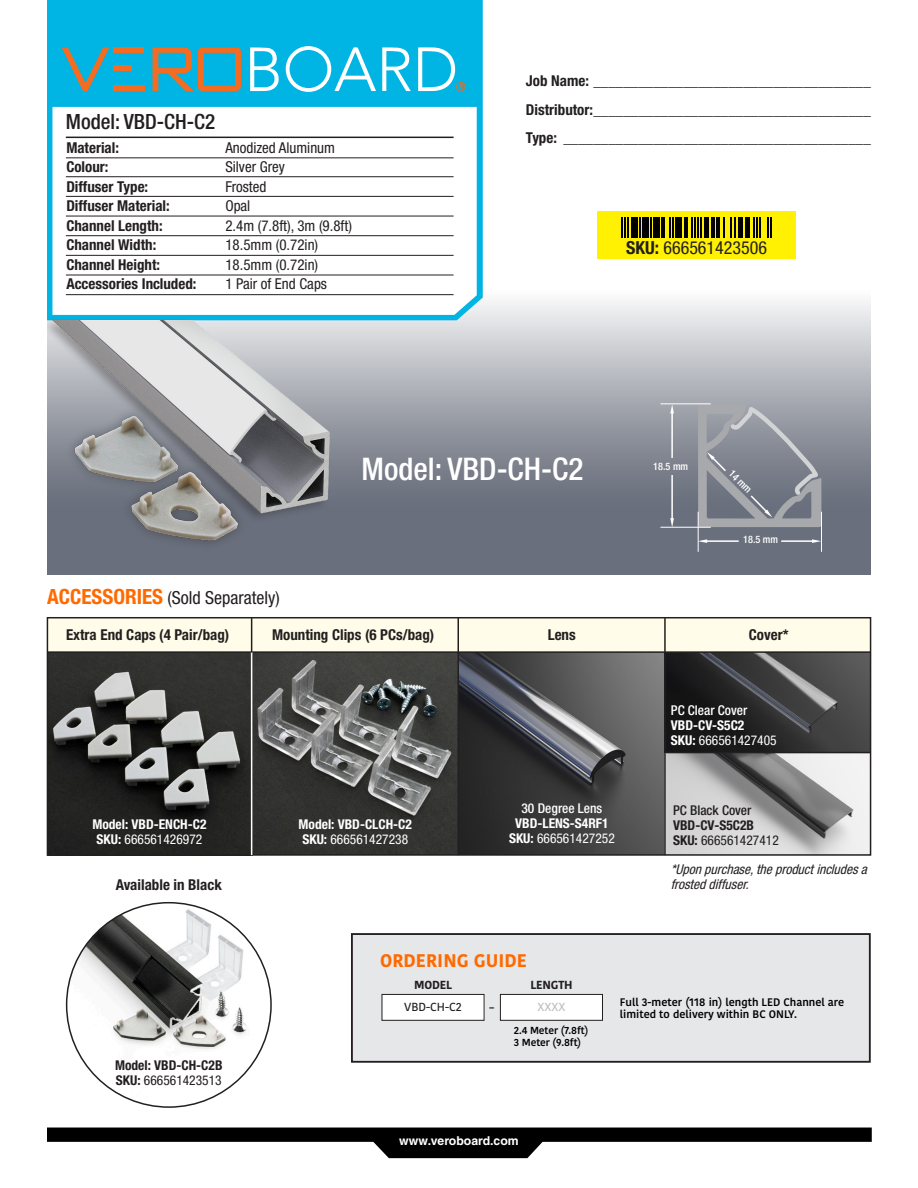
<style>
.page{position:relative;width:918px;height:1188px;background:#fff}
.page>*{position:absolute;margin:0;border:0;box-sizing:border-box;transform-origin:0 0}
.t1{font:500 condensed 31.2px "Helvetica Neue LT Std";color:#fff}
.t2{font:500 condensed 21px "Helvetica Neue LT Std";color:#231f20}
.t3{font:700 18.15px "Kohinoor Bangla";color:#ff6a00}
.t4{font:condensed 18px "Helvetica Neue LT Std";color:#231f20}
.t5{font:700 condensed 15px "Helvetica Neue LT Std";color:#231f20}
.t6{font:condensed 15px "Helvetica Neue LT Std";color:#231f20}
.t7{font:condensed 13.5px "Helvetica Neue LT Std";color:#fff}
.t8{font:700 condensed 13.5px "Helvetica Neue LT Std";color:#fff}
.t9{font:italic condensed 13.5px/15px "Helvetica Neue LT Std";color:#231f20}
.t10{font:condensed 13.5px "Helvetica Neue LT Std";color:#231f20}
.t11{font:700 condensed 13.5px "Helvetica Neue LT Std";color:#231f20}
.t12{font:500 condensed 13.5px "Helvetica Neue LT Std";color:#fff}
.t13{font:500 condensed 13.5px "Helvetica Neue LT Std";color:#231f20}
.t14{font:700 12.3px "Helvetica CE";color:#fff}
.t15{font:500 11.7px/21.9px "Kohinoor Bangla";letter-spacing:-.005em;color:#231f20;text-align:center}
.t16{font:700 11.7px/21.9px "Kohinoor Bangla";letter-spacing:-.02em;color:#231f20;text-align:center}
.t17{font:600 10.95px/12.5px "Kohinoor Bangla";color:#000}
.t18{font:600 10.2px/12.3px "Kohinoor Bangla";letter-spacing:-.01em;color:#000}
.t19{font:500 condensed 10.2px "Helvetica Neue LT Std";color:#fff}
.t20{font:700 9.6px "Kohinoor Bangla";color:#231f20}
.s1{font-weight:700}
.s2{font-weight:700;font-size:21px;color:#ff6a00}
.s3{font-weight:500;color:#bcbec0}
</style>
<div class="page">
<svg style="left:47px;top:301px;width:824px;height:274px;background:#979ca4"></svg>
<svg style="left:47px;top:0;width:436px;height:320px"></svg>
<img style="left:459px;top:653px;width:205px;height:200px">
<img style="left:67px;top:903px;width:204px;height:204px;border-radius:102px">
<div style="left:597px;top:212px;width:199px;height:47px;background:#fff101"></div>
<hr style="left:66px;top:137px;width:388px;height:1px;background:#231f20">
<hr style="left:66px;top:158px;width:388px;height:1px;background:#231f20">
<hr style="left:66px;top:176px;width:388px;height:1px;background:#231f20">
<hr style="left:66px;top:196px;width:388px;height:1px;background:#231f20">
<hr style="left:66px;top:216px;width:388px;height:1px;background:#231f20">
<hr style="left:66px;top:235px;width:388px;height:1px;background:#231f20">
<hr style="left:66px;top:255px;width:388px;height:1px;background:#231f20">
<hr style="left:66px;top:275px;width:388px;height:1px;background:#231f20">
<hr style="left:66px;top:294px;width:388px;height:1px;background:#231f20">
<svg style="left:47px;top:1128px;width:825px;height:30px"></svg>
<img style="left:47px;top:320px;width:310px;height:239px">
<svg style="left:781px;top:539px;width:40px;height:4px"></svg>
<svg style="left:699px;top:539px;width:40px;height:4px"></svg>
<svg style="left:670px;top:405px;width:4px;height:53px"></svg>
<svg style="left:670px;top:475px;width:4px;height:52px"></svg>
<svg style="left:698px;top:404px;width:123px;height:123px;background:#8f939b"></svg>
<hr style="left:821px;top:512px;width:1px;height:40px;background:#fff">
<hr style="left:698px;top:512px;width:1px;height:40px;background:#fff">
<hr style="left:660px;top:404px;width:51px;height:1px;background:#fff">
<hr style="left:660px;top:527px;width:51px;height:1px;background:#fff">
<div style="left:113px;top:47px;width:31px;height:6px;background:#f36c21"></div>
<svg style="left:153px;top:47px;width:88px;height:44px;background:#669590"></svg>
<svg style="left:250px;top:47px;width:29px;height:44px"></svg>
<svg style="left:418px;top:47px;width:48px;height:44px"></svg>
<svg style="left:62px;top:47px;width:47px;height:44px;background:#3ca2b2"></svg>
<svg style="left:382px;top:47px;width:29px;height:44px"></svg>
<div style="left:113px;top:86px;width:31px;height:5px;background:#f36c21"></div>
<div style="left:113px;top:66px;width:18px;height:5px;background:#f36c21"></div>
<svg style="left:286px;top:46px;width:90px;height:46px"></svg>
<img style="left:65px;top:394px;width:183px;height:176px">
<div style="left:352px;top:934px;width:518px;height:128px;background:#e6e7e9"></div>
<div style="left:351px;top:933px;width:520px;height:130px;border:2px solid #231f20"></div>
<div style="left:382px;top:994px;width:102px;height:26px;background:#fff"></div>
<div style="left:381px;top:994px;width:104px;height:27px;border:1px solid #231f20"></div>
<div style="left:500px;top:994px;width:102px;height:26px;background:#fff"></div>
<div style="left:500px;top:994px;width:103px;height:27px;border:1px solid #231f20"></div>
<hr style="left:621px;top:217px;width:2px;height:20px;background:#000">
<svg style="left:625px;top:217px;width:4px;height:20px"></svg>
<div style="left:631px;top:217px;width:6px;height:20px;background:#000"></div>
<svg style="left:639px;top:217px;width:1px;height:20px"></svg>
<div style="left:642px;top:217px;width:6px;height:20px;background:#000"></div>
<svg style="left:650px;top:217px;width:1px;height:20px"></svg>
<div style="left:653px;top:217px;width:6px;height:20px;background:#000"></div>
<hr style="left:661px;top:217px;width:3px;height:20px;background:#000">
<svg style="left:669px;top:217px;width:1px;height:20px"></svg>
<hr style="left:672px;top:217px;width:2px;height:20px;background:#000">
<div style="left:675px;top:217px;width:7px;height:20px;background:#000"></div>
<hr style="left:685px;top:217px;width:3px;height:20px;background:#000">
<hr style="left:691px;top:217px;width:2px;height:20px;background:#000">
<hr style="left:694px;top:217px;width:2px;height:20px;background:#000">
<hr style="left:697px;top:217px;width:2px;height:20px;background:#000">
<svg style="left:701px;top:217px;width:1px;height:20px"></svg>
<hr style="left:704px;top:217px;width:4px;height:20px;background:#000">
<hr style="left:712px;top:217px;width:3px;height:20px;background:#000">
<hr style="left:716px;top:217px;width:4px;height:20px;background:#000">
<svg style="left:723px;top:217px;width:1px;height:20px"></svg>
<svg style="left:731px;top:217px;width:4px;height:20px"></svg>
<hr style="left:739px;top:217px;width:4px;height:20px;background:#000">
<div style="left:745px;top:217px;width:5px;height:20px;background:#000"></div>
<svg style="left:753px;top:217px;width:1px;height:20px"></svg>
<hr style="left:756px;top:217px;width:2px;height:20px;background:#000">
<hr style="left:759px;top:217px;width:2px;height:20px;background:#000">
<hr style="left:767px;top:217px;width:2px;height:20px;background:#000">
<hr style="left:770px;top:217px;width:2px;height:20px;background:#000">
<div style="left:47px;top:617px;width:824px;height:35px;background:#fffde9"></div>
<img style="left:50px;top:653px;width:408px;height:200px">
<img style="left:666px;top:653px;width:202px;height:200px">
<div style="left:47px;top:617px;width:824px;height:239px;border:2px solid #231f20"></div>
<hr style="left:47px;top:651px;width:824px;height:2px;background:#231f20">
<hr style="left:251px;top:652px;width:1px;height:203px;background:#fff">
<hr style="left:251px;top:618px;width:1px;height:35px;background:#231f20">
<hr style="left:458px;top:618px;width:1px;height:237px;background:#231f20">
<hr style="left:664px;top:618px;width:2px;height:237px;background:#231f20">
<hr style="left:666px;top:752px;width:205px;height:1px;background:#231f20">
<p class="t2" style="left:66px;top:110px;width:151px">Model: VBD-CH-C2</p>
<p class="t5" style="left:66px;top:139px;width:54px">Material:</p>
<p class="t6" style="left:225px;top:139px;width:111px">Anodized Aluminum</p>
<p class="t5" style="left:66px;top:158px;width:44px">Colour:</p>
<p class="t6" style="left:225px;top:158px;width:61px">Silver Grey</p>
<p class="t5" style="left:66px;top:178px;width:83px">Diffuser Type:</p>
<p class="t6" style="left:225px;top:178px;width:43px">Frosted</p>
<p class="t5" style="left:66px;top:197px;width:105px">Diffuser Material:</p>
<p class="t6" style="left:225px;top:197px;width:27px">Opal</p>
<p class="t5" style="left:66px;top:217px;width:98px">Channel Length:</p>
<p class="t6" style="left:225px;top:217px;width:128px">2.4m (7.8ft), 3m (9.8ft)</p>
<p class="t5" style="left:66px;top:236px;width:91px">Channel Width:</p>
<p class="t6" style="left:225px;top:236px;width:94px">18.5mm (0.72in)</p>
<p class="t5" style="left:66px;top:256px;width:95px">Channel Height:</p>
<p class="t6" style="left:225px;top:256px;width:94px">18.5mm (0.72in)</p>
<p class="t5" style="left:66px;top:275px;width:132px">Accessories Included:</p>
<p class="t6" style="left:225px;top:275px;width:103px">1 Pair of End Caps</p>
<p class="t5" style="left:526px;top:72px;width:346px">Job Name: _____________________________________</p>
<p class="t5" style="left:526px;top:100px;width:346px">Distributor:_____________________________________</p>
<p class="t5" style="left:526px;top:129px;width:346px">Type: _________________________________________</p>
<p class="t4" style="left:626px;top:237px;width:143px"><span class="s1">SKU:</span> 666561423506</p>
<p class="t4" style="left:47px;top:588px;width:234px"><span class="s2">ACCESSORIES</span> (Sold Separately)</p>
<p class="t1" style="left:362px;top:451px;width:223px">Model: VBD-CH-C2</p>
<p class="t19" style="left:653px;top:460px;width:36px">18.5 mm</p>
<p class="t19" style="left:735px;top:467px;width:29px;rotate:45deg">14 mm</p>
<p class="t19" style="left:743px;top:534px;width:36px">18.5 mm</p>
<p class="t5" style="left:66px;top:625px;width:165px">Extra End Caps (4 Pair/bag)</p>
<p class="t5" style="left:272px;top:625px;width:164px">Mounting Clips (6 PCs/bag)</p>
<p class="t5" style="left:548px;top:625px;width:30px">Lens</p>
<p class="t5" style="left:749px;top:625px;width:41px">Cover*</p>
<p class="t8" style="left:92px;top:816px;width:116px">Model: VBD-ENCH-C2</p>
<p class="t7" style="left:97px;top:831px;width:107px"><span class="s1">SKU:</span> 666561426972</p>
<p class="t5" style="left:116px;top:875px;width:108px">Available in Black</p>
<p class="t11" style="left:115px;top:1057px;width:109px">Model: VBD-CH-C2B</p>
<p class="t10" style="left:116px;top:1072px;width:107px"><span class="s1">SKU:</span> 666561423513</p>
<p class="t8" style="left:299px;top:816px;width:115px">Model: VBD-CLCH-C2</p>
<p class="t7" style="left:302px;top:831px;width:107px"><span class="s1">SKU:</span> 666561427238</p>
<p class="t12" style="left:521px;top:800px;width:82px">30 Degree Lens</p>
<p class="t8" style="left:515px;top:815px;width:95px">VBD-LENS-S4RF1</p>
<p class="t7" style="left:509px;top:831px;width:107px"><span class="s1">SKU:</span> 666561427252</p>
<p class="t3" style="left:380px;top:945px;width:148px">ORDERING GUIDE</p>
<p class="t12" style="left:671px;top:702px;width:78px">PC Clear Cover</p>
<p class="t8" style="left:671px;top:717px;width:75px">VBD-CV-S5C2</p>
<p class="t7" style="left:671px;top:732px;width:107px"><span class="s1">SKU:</span> 666561427405</p>
<p class="t13" style="left:673px;top:802px;width:80px">PC Black Cover</p>
<p class="t11" style="left:673px;top:817px;width:82px">VBD-CV-S5C2B</p>
<p class="t10" style="left:673px;top:833px;width:107px"><span class="s1">SKU:</span> 666561427412</p>
<p class="t9" style="left:671px;top:861px;width:201px">*Uponpurchase,theproductincludesa frosteddiffuser.</p>
<p class="t15" style="left:404px;top:974px;width:59px"><span class="s1">MODEL<br></span>VBD-CH-C2</p>
<p class="t20" style="left:489px;top:1000px;width:6px">–</p>
<p class="t16" style="left:531px;top:973px;width:43px">LENGTH<br><span class="s3">XXXX</span></p>
<p class="t18" style="left:514px;top:1024px;width:76px">2.4 Meter (7.8ft)<br>3 Meter (9.8ft)</p>
<p class="t17" style="left:620px;top:995px;width:226px">Full 3-meter (118 in) length LED Channel are limited to delivery within BC ONLY.</p>
<p class="t14" style="left:399px;top:1133px;width:121px">www.veroboard.com</p>
</div>
